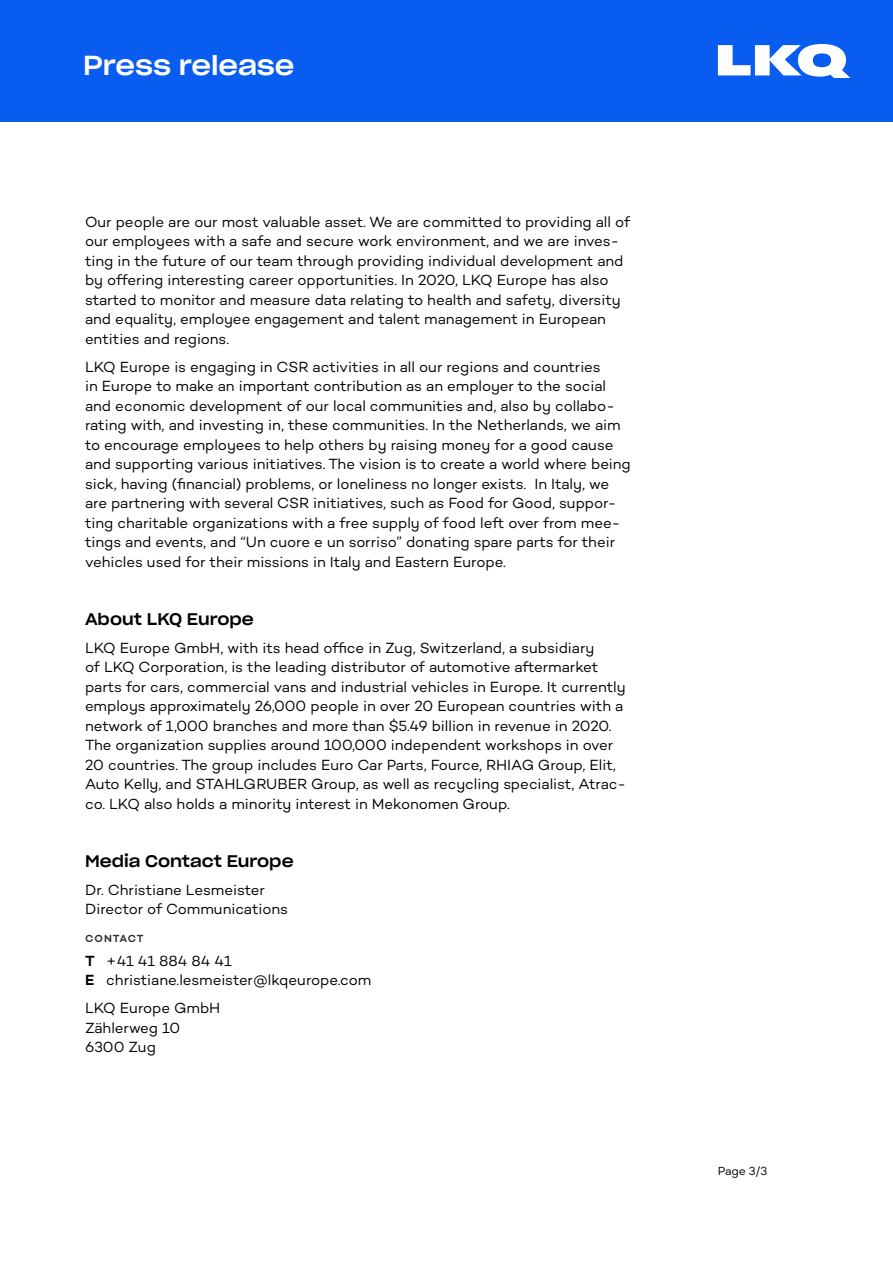
<style>
.page{position:relative;width:893px;height:1263px;background:#fff}
.page>*{position:absolute;margin:0;border:0;box-sizing:border-box;transform-origin:0 0}
.t1{font:27px "Sharp Grotesk Medium 22";color:#fff}
.t2{font:16.5px "Sharp Grotesk Medium 22";color:#000}
.t3{font:15px/19.5px "Campton";letter-spacing:-.005em;color:#000}
.t4{font:12px "Campton";color:#000}
.t5{font:600 10.5px "Campton";letter-spacing:.07em;color:#2e2e2e}
.s1{font-weight:600}
</style>
<div class="page">
<div style="left:0;top:0;width:893px;height:122px;background:#085cf0"></div>
<svg style="left:718px;top:44px;width:132px;height:34px"></svg>
<h1 class="t1" style="left:83px;top:42px;width:213px">Press release</h1>
<p class="t3" style="left:85px;top:212px;width:547px">Our people are our most valuable asset. We are committed to providing all of our employees with a safe and secure work environment, and we are inves&shy;ting in the future of our team through providing individual development and by offering interesting career opportunities. In 2020, LKQ Europe has also started to monitor and measure data relating to health and safety, diversity and equality, employee engagement and talent management in European entities and regions.</p>
<p class="t3" style="left:85px;top:357px;width:547px">LKQ Europe is engaging in CSR activities in all our regions and countries<br>in Europe to make an important contribution as an employer to the social and economic development of our local communities and, also by collabo&shy;rating with, and investing in, these communities. In the Netherlands, we aim to encourage employees to help others by raising money for a good cause and supporting various initiatives. The vision is to create a world where being sick, having (financial) problems, or loneliness no longer exists. In Italy, we are partnering with several CSR initiatives, such as Food for Good, suppor&shy;ting charitable organizations with a free supply of food left over from mee&shy;tings and events, and “Un cuore e un sorriso” donating spare parts for their vehicles used for their missions in Italy and Eastern Europe.</p>
<p class="t2" style="left:85px;top:604px;width:170px">About LKQ Europe</p>
<p class="t3" style="left:85px;top:637px;width:542px">LKQ Europe GmbH, with its head office in Zug, Switzerland, a subsidiary<br>of LKQ Corporation, is the leading distributor of automotive aftermarket parts for cars, commercial vans and industrial vehicles in Europe. It currently employs approximately 26,000 people in over 20 European countries with a network of 1,000 branches and more than $5.49 billion in revenue in 2020.<br>The organization supplies around 100,000 independent workshops in over 20 countries. The group includes Euro Car Parts, Fource, RHIAG Group, Elit, Auto Kelly, and STAHLGRUBER Group, as well as recycling specialist, Atrac&shy;co. LKQ also holds a minority interest in Mekonomen Group.</p>
<p class="t2" style="left:85px;top:846px;width:210px">Media Contact Europe</p>
<p class="t3" style="left:85px;top:879px;width:204px">Dr. Christiane Lesmeister<br>Director of Communications</p>
<p class="t5" style="left:85px;top:932px;width:60px">CONTACT</p>
<p class="t3" style="left:85px;top:950px;width:288px"><span class="s1">T</span> +41 41 884 84 41<br><span class="s1">E</span> christiane.lesmeister@lkqeurope.com</p>
<p class="t3" style="left:85px;top:998px;width:137px">LKQ Europe GmbH<br>Zählerweg 10<br>6300 Zug</p>
<p class="t4" style="left:718px;top:1163px;width:51px">Page 3/3</p>
</div>
